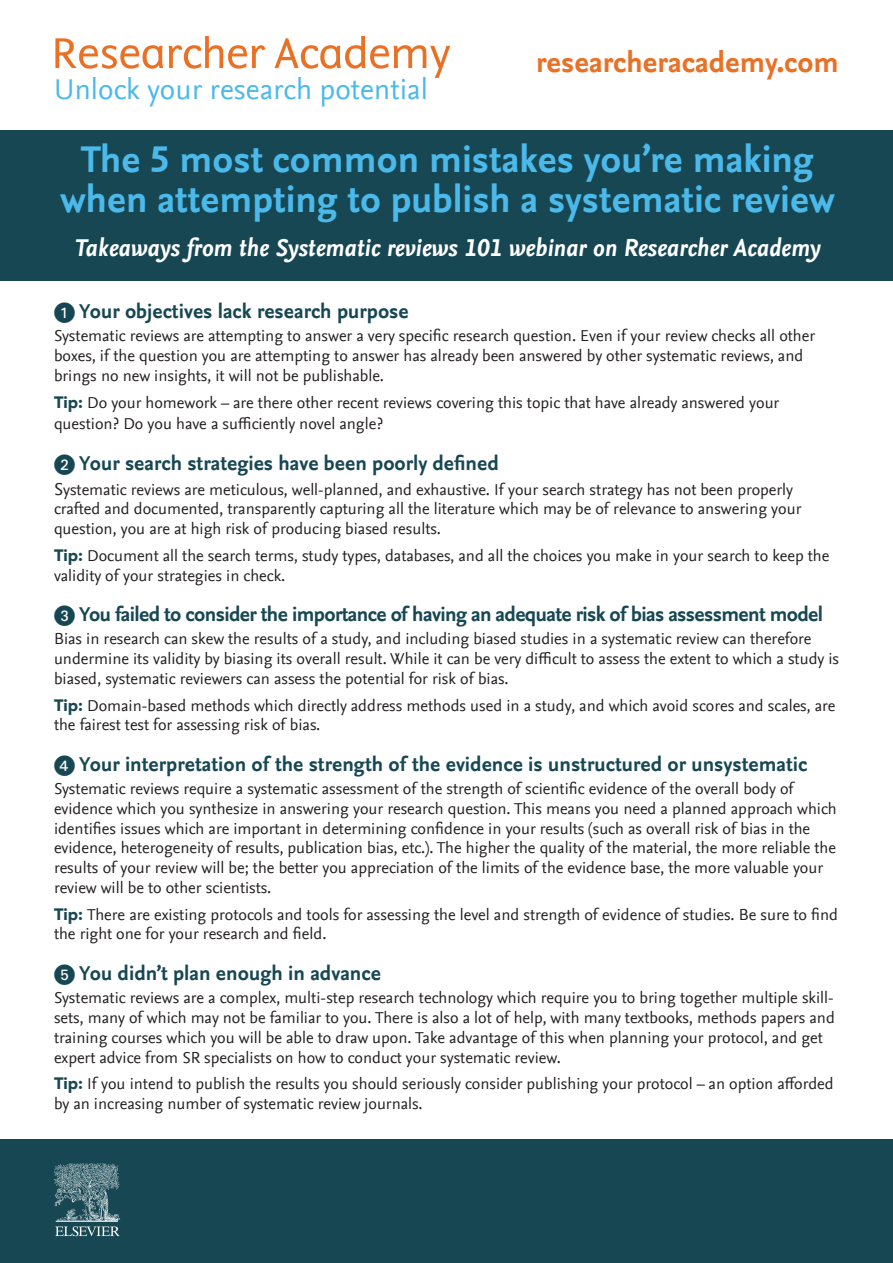
<style>
.page{position:relative;width:893px;height:1263px;background:#fff}
.page>*{position:absolute;margin:0;border:0;box-sizing:border-box;transform-origin:0 0}
.t1{font:700 39px/40.5px "Nexus Sans Offc Pro";color:#4bb9ea;text-align:center}
.t2{font:30px "Nexus Sans Offc Pro";color:#4bb9ea}
.t3{font:700 30px "Nexus Sans Offc Pro";color:#e97024}
.t4{font:italic 700 25.5px "Nexus Sans Offc Pro";color:#fff}
.t5{font:700 21px "Nexus Sans Offc Pro";color:#174753}
.t6{font:700 21px "Nexus Sans Offc Pro";letter-spacing:-.03em;color:#174753}
.t7{font:16.5px/19.8px "Nexus Sans Offc Pro";color:#231f20}
.s1{font-family:"Deco Numbers LH Circle";font-weight:400}
.s2{font-family:"Avenir";font-weight:900;color:#174753}
.s3{font-size:18px}
</style>
<div class="page">
<svg style="left:55px;top:38px;width:108px;height:31px"></svg>
<svg style="left:169px;top:36px;width:96px;height:33px"></svg>
<svg style="left:275px;top:36px;width:175px;height:42px"></svg>
<div style="left:0;top:130px;width:893px;height:151px;background:#174753"></div>
<div style="left:0;top:1139px;width:893px;height:124px;background:#174753"></div>
<svg style="left:54px;top:1163px;width:66px;height:73px"></svg>
<h2 class="t2" style="left:54px;top:66px;width:375px">Unlock your research potential</h2>
<h2 class="t3" style="left:536px;top:40px;width:304px">researcheracademy.com</h2>
<h1 class="t1" style="left:60px;top:137px;width:776px">The 5 most common mistakes you’re making when attempting to publish a systematic review</h1>
<h3 class="t4" style="left:74px;top:228px;width:748px">Takeaways from the Systematic reviews 101 webinar on Researcher Academy</h3>
<p class="t5" style="left:54px;top:296px;width:356px"><span class="s1">U</span> Your objectives lack research purpose</p>
<p class="t7" style="left:54px;top:325px;width:763px">Systematic reviews are attempting to answer a very specific research question. Even if your review checks all other boxes, if the question you are attempting to answer has already been answered by other systematic reviews, and brings no new insights, it will not be publishable.</p>
<p class="t7" style="left:54px;top:390px;width:727px;line-height:21.6px"><span class="s2">Tip:</span> Do your homework – are there other recent reviews covering this topic that have already answered your question? Do you have a sufficiently novel angle?</p>
<p class="t5" style="left:54px;top:447px;width:446px"><span class="s1">V</span> Your search strategies have been poorly defined</p>
<p class="t7" style="left:54px;top:478px;width:749px"><span class="s3">S</span>ystematic reviews are meticulous, well-planned, and exhaustive. If your search strategy has not been properly crafted and documented, transparently capturing all the literature which may be of relevance to answering your question, you are at high risk of producing biased results.</p>
<p class="t7" style="left:54px;top:545px;width:777px"><span class="s2">Tip:</span> Document all the search terms, study types, databases, and all the choices you make in your search to keep the validity of your strategies in check.</p>
<p class="t6" style="left:54px;top:599px;width:771px"><span class="s1">W</span> You failed to consider the importance of having an adequate risk of bias assessment model</p>
<p class="t7" style="left:54px;top:628px;width:787px">Bias in research can skew the results of a study, and including biased studies in a systematic review can therefore undermine its validity by biasing its overall result. While it can be very difficult to assess the extent to which a study is biased, systematic reviewers can assess the potential for risk of bias.</p>
<p class="t7" style="left:54px;top:694px;width:783px"><span class="s2">Tip:</span> Domain-based methods which directly address methods used in a study, and which avoid scores and scales, are the fairest test for assessing risk of bias.</p>
<p class="t5" style="left:54px;top:748px;width:755px"><span class="s1">X</span> Your interpretation of the strength of the evidence is unstructured or unsystematic</p>
<p class="t7" style="left:54px;top:778px;width:784px">Systematic reviews require a systematic assessment of the strength of scientific evidence of the overall body of evidence which you synthesize in answering your research question. This means you need a planned approach which identifies issues which are important in determining confidence in your results (such as overall risk of bias in the evidence, heterogeneity of results, publication bias, etc.). The higher the quality of the material, the more reliable the results of your review will be; the better you appreciation of the limits of the evidence base, the more valuable your review will be to other scientists.</p>
<p class="t7" style="left:54px;top:903px;width:786px"><span class="s2">Tip:</span> There are existing protocols and tools for assessing the level and strength of evidence of studies. Be sure to find the right one for your research and field.</p>
<p class="t5" style="left:54px;top:957px;width:329px"><span class="s1">Y</span> You didn’t plan enough in advance</p>
<p class="t7" style="left:54px;top:987px;width:782px">Systematic reviews are a complex, multi-step research technology which require you to bring together multiple skill&shy;sets, many of which may not be familiar to you. There is also a lot of help, with many textbooks, methods papers and training courses which you will be able to draw upon. Take advantage of this when planning your protocol, and get expert advice from SR specialists on how to conduct your systematic review.</p>
<p class="t7" style="left:54px;top:1073px;width:781px"><span class="s2">Tip:</span> If you intend to publish the results you should seriously consider publishing your protocol – an option afforded by an increasing number of systematic review journals.</p>
</div>
